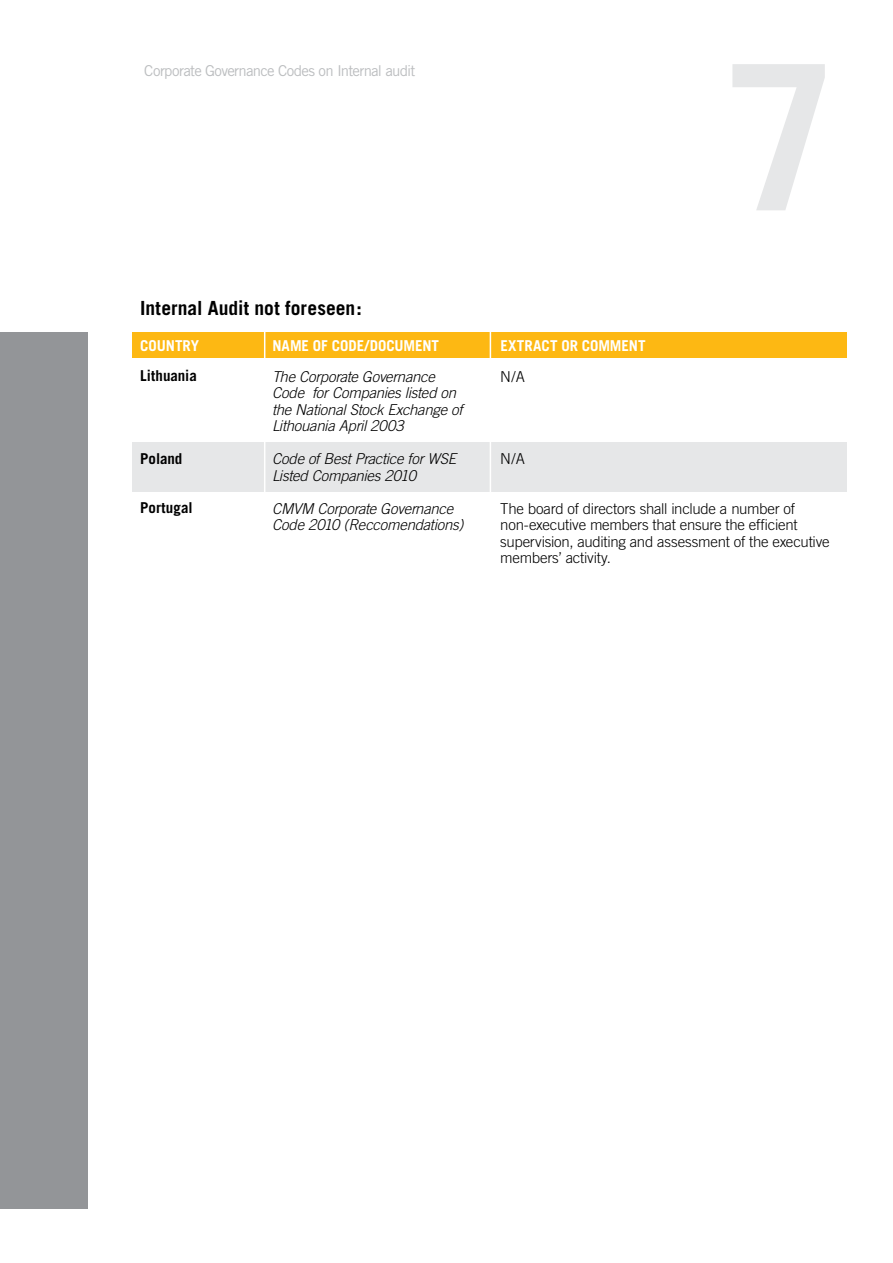
<style>
.page{position:relative;width:893px;height:1263px;background:#fff}
.page>*{position:absolute;margin:0;border:0;box-sizing:border-box;transform-origin:0 0}
.t1{font:700 202.5px "Trade Gothic";color:#e6e7e8}
.t2{font:700 19.5px "Trade Gothic";letter-spacing:.005em;color:#000}
.t3{font:italic 300 15px/16.5px "Trade Gothic";letter-spacing:-.015em;color:#000}
.t4{font:300 15px/16.5px "Trade Gothic";letter-spacing:-.015em;color:#000}
.t5{font:700 15px "Trade Gothic";color:#fff}
.t6{font:15px "Trade Gothic";letter-spacing:-.05em;color:#bcbec0}
.t7{font:700 15px "Trade Gothic";color:#000}
</style>
<div class="page">
<div style="left:0;top:332px;width:87px;height:877px;background:#939598"></div>
<div style="left:132px;top:442px;width:714px;height:50px;background:#e6e7e8"></div>
<div style="left:132px;top:332px;width:714px;height:26px;background:#fdb813"></div>
<hr style="left:264px;top:328px;width:1px;height:888px;background:#fff">
<hr style="left:490px;top:328px;width:1px;height:888px;background:#fff">
<p class="t6" style="left:144px;top:62px;width:273px">Corporate Governance Codes on Internal audit</p>
<h1 class="t1" style="left:726px;top:14px;width:114px">7</h1>
<h2 class="t2" style="left:140px;top:296px;width:223px">INTERNAL AUDIT NOT FORESEEN:</h2>
<p class="t5" style="left:140px;top:336px;width:82px">COUNTRY NAME</p>
<p class="t5" style="left:313px;top:336px;width:84px">OF CODE/DOCUME</p>
<p class="t5" style="left:422px;top:336px;width:14px">NT</p>
<p class="t5" style="left:500px;top:336px;width:26px">EXTRACT</p>
<p class="t5" style="left:561px;top:336px;width:48px">OR COMME</p>
<p class="t5" style="left:629px;top:336px;width:15px">NT</p>
<p class="t7" style="left:140px;top:367px;width:58px">LITHUANIA</p>
<p class="t3" style="left:272px;top:368px;width:192px">The Corporate Governance<br>Code for Companies listed on the National Stock Exchange of<br>Lithouania April 2003</p>
<p class="t3" style="left:272px;top:450px;width:186px">Code of Best Practice for WSE<br>Listed Companies 2010</p>
<p class="t3" style="left:272px;top:500px;width:193px">CMVM Corporate Governance<br>Code 2010 (Reccomendations)</p>
<p class="t4" style="left:500px;top:368px;width:26px">N/A</p>
<p class="t7" style="left:140px;top:449px;width:44px">POLAND</p>
<p class="t7" style="left:140px;top:499px;width:54px">PORTUGAL</p>
<p class="t4" style="left:500px;top:450px;width:26px">N/A</p>
<p class="t4" style="left:500px;top:500px;width:331px">The board of directors shall include a number of non-executive members that ensure the efficient supervision, auditing and assessment of the executive members’ activity.</p>
</div>
